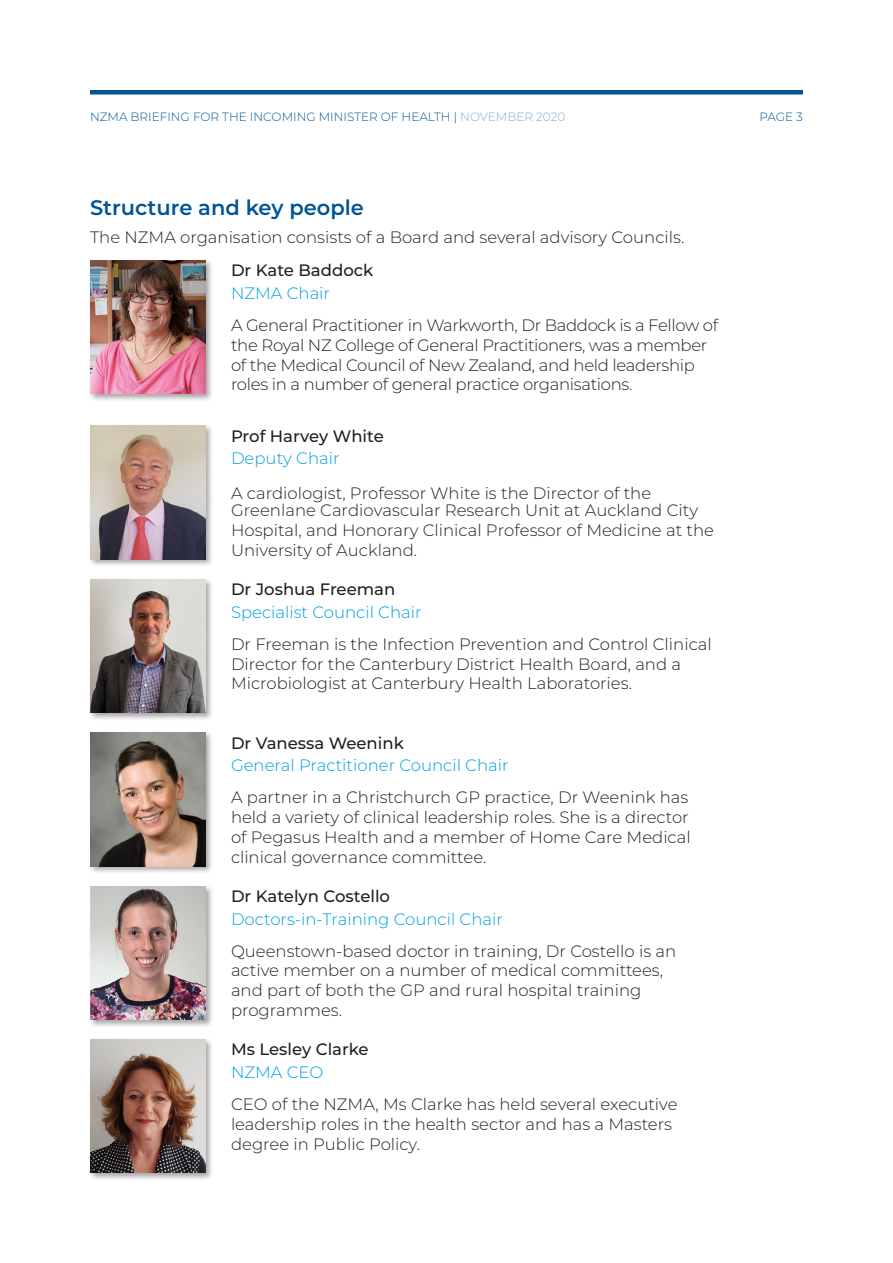
<style>
.page{position:relative;width:893px;height:1263px;background:#fff}
.page>*{position:absolute;margin:0;border:0;box-sizing:border-box;transform-origin:0 0}
.t1{font:600 21px "Montserrat";color:#005596}
.t2{font:300 16.5px/19.8px "Montserrat";color:#231f20}
.t3{font:300 16.5px/19.8px "Montserrat";letter-spacing:-.02em;color:#231f20}
.t4{font:300 16.5px "Montserrat";color:#009ee1}
.t5{font:500 16.5px "Montserrat";color:#231f20}
.t6{font:300 12px "Montserrat";color:#005596}
.s1{color:#80aaca}
</style>
<div class="page">
<div style="left:90px;top:90px;width:713px;height:5px;background:#005596"></div>
<div style="left:88px;top:259px;width:125px;height:143px;background:#8c8789;opacity:.75"></div>
<img style="left:90px;top:260px;width:115px;height:134px">
<div style="left:88px;top:577px;width:126px;height:144px;background:#8c8789;opacity:.75"></div>
<img style="left:90px;top:579px;width:115px;height:134px">
<div style="left:88px;top:884px;width:125px;height:144px;background:#8c8789;opacity:.75"></div>
<img style="left:90px;top:886px;width:115px;height:133px">
<div style="left:88px;top:424px;width:126px;height:143px;background:#8c8789;opacity:.75"></div>
<img style="left:90px;top:426px;width:115px;height:133px">
<div style="left:88px;top:731px;width:125px;height:143px;background:#8c8789;opacity:.75"></div>
<img style="left:90px;top:732px;width:115px;height:134px">
<div style="left:88px;top:1038px;width:126px;height:143px;background:#8c8789;opacity:.75"></div>
<img style="left:90px;top:1039px;width:115px;height:134px">
<p class="t6" style="left:90px;top:109px;width:477px">NZMA BRIEFING FOR THE INCOMING MINISTER OF HEALTH | <span class="s1">NOVEMBER 2020</span></p>
<p class="t6" style="left:759px;top:109px;width:45px">PAGE 3</p>
<p class="t1" style="left:90px;top:193px;width:275px">Structure and key people</p>
<p class="t2" style="left:90px;top:226px;width:596px">The NZMA organisation consists of a Board and several advisory Councils.</p>
<p class="t5" style="left:231px;top:259px;width:144px">Dr Kate Baddock</p>
<p class="t4" style="left:231px;top:282px;width:101px">NZMA Chair</p>
<p class="t3" style="left:231px;top:315px;width:489px">A General Practitioner in Warkworth, Dr Baddock is a Fellow of the Royal NZ College of General Practitioners, was a member of the Medical Council of New Zealand, and held leadership roles in a number of general practice organisations.</p>
<p class="t5" style="left:231px;top:424px;width:154px">Prof Harvey White</p>
<p class="t4" style="left:231px;top:447px;width:110px">Deputy Chair</p>
<p class="t2" style="left:231px;top:484px;width:469px;line-height:17px">A cardiologist, Professor White is the Director of the<br>Greenlane Cardiovascular Research Unit at Auckland City</p>
<p class="t2" style="left:231px;top:520px;width:484px">Hospital, and Honorary Clinical Professor of Medicine at the<br>University of Auckland.</p>
<p class="t5" style="left:231px;top:578px;width:166px">Dr Joshua Freeman</p>
<p class="t4" style="left:231px;top:601px;width:192px">Specialist Council Chair</p>
<p class="t2" style="left:231px;top:633px;width:482px">Dr Freeman is the Infection Prevention and Control Clinical<br>Director for the Canterbury District Health Board, and a<br>Microbiologist at Canterbury Health Laboratories.</p>
<p class="t5" style="left:231px;top:731px;width:174px">Dr Vanessa Weenink</p>
<p class="t4" style="left:231px;top:754px;width:279px">General Practitioner Council Chair</p>
<p class="t2" style="left:231px;top:787px;width:461px">A partner in a Christchurch GP practice, Dr Weenink has held a variety of clinical leadership roles. She is a director of Pegasus Health and a member of Home Care Medical clinical governance committee.</p>
<p class="t5" style="left:231px;top:885px;width:161px">Dr Katelyn Costello</p>
<p class="t4" style="left:231px;top:908px;width:273px">Doctors-in-Training Council Chair</p>
<p class="t2" style="left:231px;top:940px;width:447px">Queenstown-based doctor in training, Dr Costello is an active member on a number of medical committees, and part of both the GP and rural hospital training programmes.</p>
<p class="t5" style="left:231px;top:1038px;width:139px">Ms Lesley Clarke</p>
<p class="t4" style="left:231px;top:1061px;width:94px">NZMA CEO</p>
<p class="t2" style="left:231px;top:1094px;width:448px">CEO of the NZMA, Ms Clarke has held several executive leadership roles in the health sector and has a Masters degree in Public Policy.</p>
</div>
